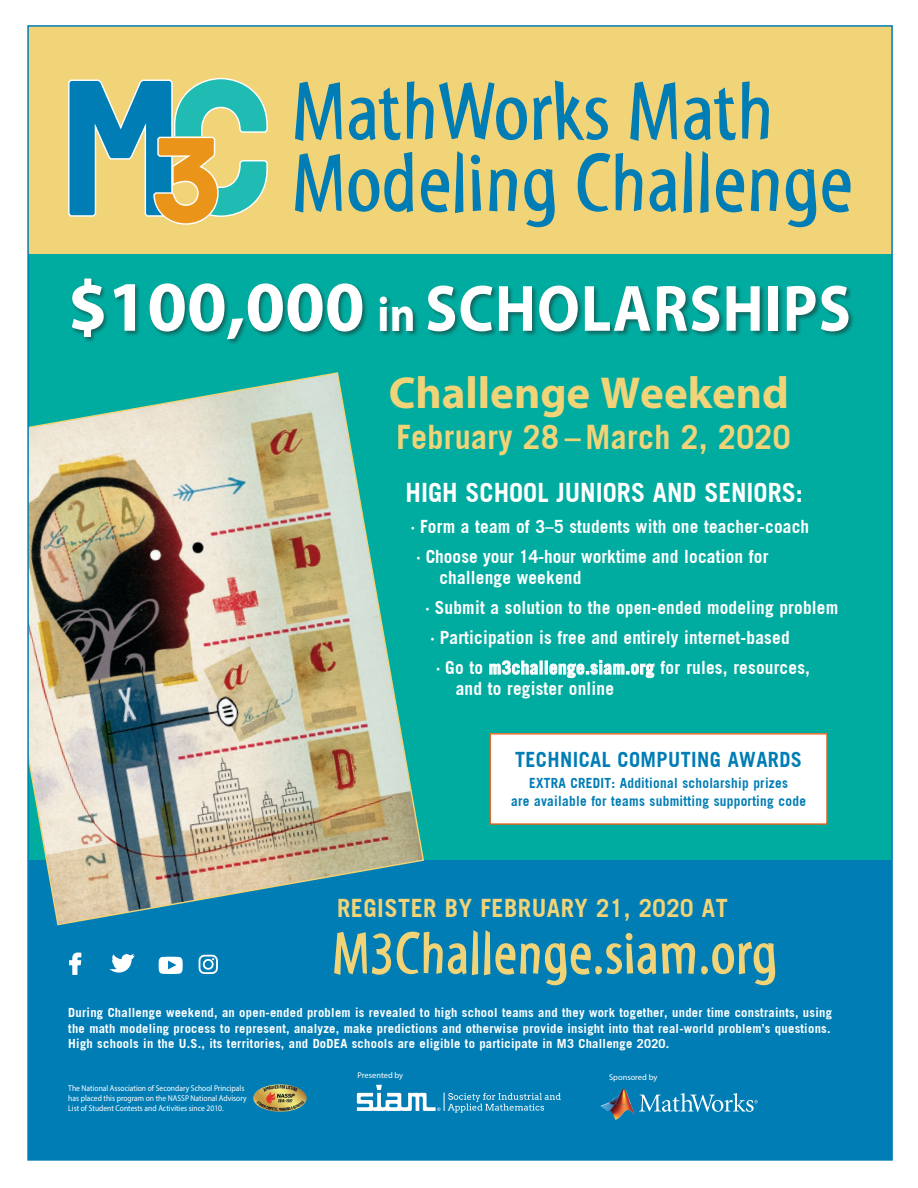
<style>
.page{position:relative;width:918px;height:1188px;background:#fff}
.page>*{position:absolute;margin:0;border:0;box-sizing:border-box;transform-origin:0 0}
.t1{font:82.65px/71.7px "Myriad Tilt";letter-spacing:.01em;color:#007db5}
.t2{font:700 66px "Myriad Pro";letter-spacing:.02em;color:#fff;scale:.9 1}
.t3{font:58.95px "Myriad Tilt";letter-spacing:.02em;color:#f1d378}
.t4{font:700 45px "Myriad Pro";color:#f1d378}
.t5{font:700 33.75px "Trade Gothic";letter-spacing:.01em;color:#f1d378;scale:.95 1}
.t6{font:700 26.7px "Trade Gothic";color:#fff;scale:.95 1}
.t7{font:700 25.35px "Trade Gothic";letter-spacing:.02em;color:#f1d378;scale:.95 1}
.t8{font:700 21px "Trade Gothic";letter-spacing:.02em;color:#007db5;scale:.95 1}
.t9{font:700 18.3px/30.2px "Trade Gothic";letter-spacing:.01em;color:#fff;scale:.95 1}
.t10{font:700 14.1px/17.5px "Trade Gothic";letter-spacing:.02em;color:#007db5;text-align:center;scale:.95 1}
.t11{font:700 12.6px/15.5px "Trade Gothic";letter-spacing:.02em;color:#fff;text-align:justify}
.t12{font:8.4px/9.9px "Myriad Pro";color:#fff;scale:.9 1}
.t13{font:8.4px "Myriad Pro";color:#fff}
.s1{font-size:71.7px}
.s2{font-size:49.2px}
</style>
<div class="page">
<div style="left:28px;top:253px;width:864px;height:607px;background:#00aca0"></div>
<div style="left:28px;top:26px;width:864px;height:228px;background:#f1d378"></div>
<svg style="left:489px;top:660px;width:165px;height:18px"></svg>
<div style="left:70px;top:277px;width:784px;height:68px;background:#231f20;opacity:.5"></div>
<svg style="left:68px;top:78px;width:200px;height:147px"></svg>
<svg style="left:295px;top:80px;width:313px;height:61px"></svg>
<svg style="left:630px;top:81px;width:47px;height:60px"></svg>
<svg style="left:684px;top:81px;width:85px;height:60px"></svg>
<svg style="left:295px;top:152px;width:118px;height:61px"></svg>
<svg style="left:420px;top:151px;width:44px;height:62px"></svg>
<svg style="left:470px;top:154px;width:11px;height:58px"></svg>
<svg style="left:489px;top:169px;width:28px;height:43px"></svg>
<svg style="left:524px;top:169px;width:31px;height:59px"></svg>
<svg style="left:577px;top:152px;width:66px;height:60px"></svg>
<svg style="left:649px;top:169px;width:27px;height:43px"></svg>
<svg style="left:683px;top:151px;width:9px;height:62px"></svg>
<svg style="left:700px;top:151px;width:79px;height:62px"></svg>
<svg style="left:785px;top:168px;width:66px;height:60px"></svg>
<div style="left:28px;top:860px;width:864px;height:300px;background:#007db5"></div>
<svg style="left:334px;top:733px;width:442px;height:253px"></svg>
<img style="left:253px;top:1084px;width:54px;height:28px">
<svg style="left:357px;top:1085px;width:204px;height:28px"></svg>
<img style="left:609px;top:1089px;width:22px;height:15px">
<svg style="left:600px;top:1103px;width:9px;height:8px"></svg>
<img style="left:609px;top:1104px;width:26px;height:16px">
<svg style="left:639px;top:1093px;width:119px;height:19px"></svg>
<img style="left:30px;top:372px;width:395px;height:554px">
<div style="left:490px;top:734px;width:337px;height:90px;background:#fff"></div>
<div style="left:490px;top:733px;width:338px;height:92px;border:1px solid #e1631e"></div>
<svg style="left:69px;top:952px;width:13px;height:23px"></svg>
<svg style="left:109px;top:953px;width:26px;height:20px"></svg>
<svg style="left:158px;top:956px;width:25px;height:18px"></svg>
<svg style="left:198px;top:954px;width:20px;height:20px"></svg>
<h1 class="t1" style="left:292px;top:77px;width:561px">MathWorks Math<br>Modeling Challenge</h1>
<h2 class="t2" style="left:68px;top:265px;width:871px"><span class="s1">$100,000</span> <span class="s2">in</span> SCHOLARSHIPS</h2>
<h3 class="t4" style="left:389px;top:364px;width:402px">Challenge Weekend</h3>
<h3 class="t5" style="left:397px;top:417px;width:416px">February 28 –March 2, 2020</h3>
<h3 class="t6" style="left:406px;top:477px;width:420px">HIGH SCHOOL JUNIORS AND SENIORS:</h3>
<h3 class="t9" style="left:416px;top:511px;width:415px;text-indent:-6px">· Form a team of 3–5 students with one teacher-coach · Choose your 14-hour worktime and location for</h3>
<h3 class="t9" style="left:439px;top:562px;width:151px">challenge weekend</h3>
<h3 class="t9" style="left:425px;top:592px;width:436px">· Submit a solution to the open-ended modeling problem</h3>
<h3 class="t9" style="left:430px;top:622px;width:380px">· Participation is free and entirely internet-based</h3>
<h3 class="t9" style="left:436px;top:652px;width:395px">· Go to m3challenge.siam.org for rules, resources,</h3>
<h3 class="t9" style="left:456px;top:673px;width:168px">and to register online</h3>
<h3 class="t8" style="left:515px;top:747px;width:304px">TECHNICAL COMPUTING AWARDS</h3>
<p class="t10" style="left:511px;top:774px;width:312px">EXTRA CREDIT: Additional scholarship prizes<br>are available for teams submitting supporting code</p>
<h3 class="t7" style="left:337px;top:892px;width:413px">REGISTER BY FEBRUARY 21, 2020 AT</h3>
<h3 class="t3" style="left:333px;top:921px;width:446px">M3Challenge.siam.org</h3>
<p class="t11" style="left:68px;top:1005px;width:765px">During Challenge weekend, an open-ended problem is revealed to high school teams and they work together, under time constraints, using the math modeling process to represent, analyze, make predictions and otherwise provide insight into that real-world problem’s questions.<br>High schools in the U.S., its territories, and DoDEA schools are eligible to participate in M3 Challenge 2020.</p>
<p class="t12" style="left:68px;top:1083px;width:200px">The National Association of Secondary School Principals has placed this program on the NASSP National Advisory<br>List of Student Contests and Activities since 2010.</p>
<p class="t13" style="left:358px;top:1070px;width:47px">Presented by</p>
<p class="t13" style="left:609px;top:1072px;width:50px">Sponsored by</p>
</div>
